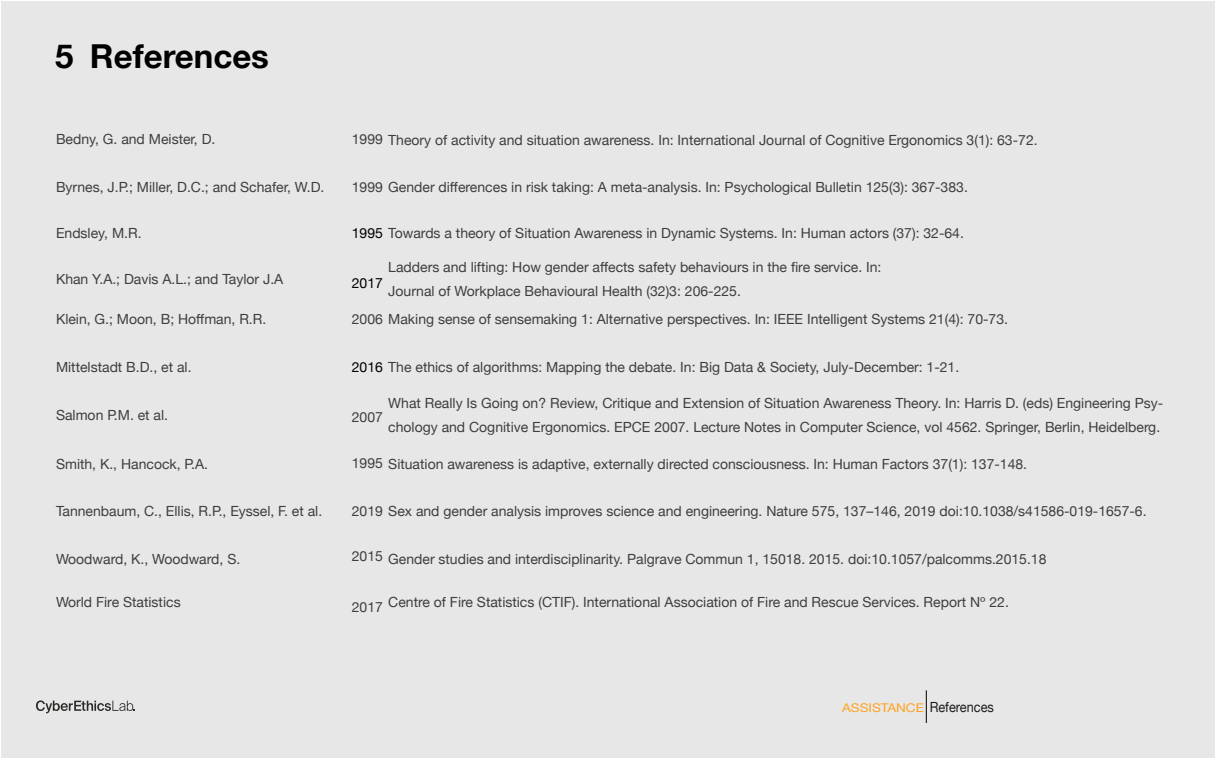
<style>
.page{position:relative;width:1216px;height:759px;background:#fff}
.page>*{position:absolute;margin:0;border:0;box-sizing:border-box;transform-origin:0 0}
.t1{font:700 33px "Helvetica Neue";color:#000}
.t2{font:14px/24px "Helvetica Neue";color:#3e3e3d}
.foot{font:14px "Helvetica Neue";color:#1d1d1d;scale:.91 1}
.t3{font:14px "Helvetica Neue";color:#000}
.t4{font:12px "Helvetica Neue";color:#ffa31d;scale:1.13 1}
.s1{color:#000}
</style>
<div class="page">
<div style="left:0;top:0;width:1216px;height:758px;background:#e7e7e8"></div>
<svg style="left:36px;top:700px;width:99px;height:13px"></svg>
<hr style="left:926px;top:690px;width:1px;height:33px;background:#000">
<p class="t1" style="left:55px;top:31px;width:215px">5 References</p>
<p class="t2" style="left:56px;top:128px;width:161px">Bedny, G. and Meister, D.</p>
<p class="t2" style="left:352px;top:129px;width:687px">1999 Theory of activity and situation awareness. In: International Journal of Cognitive Ergonomics 3(1): 63-72.</p>
<p class="t2" style="left:56px;top:176px;width:270px">Byrnes, J.P.; Miller, D.C.; and Schafer, W.D.</p>
<p class="t2" style="left:352px;top:176px;width:618px">1999 Gender differences in risk taking: A meta-analysis. In: Psychological Bulletin 125(3): 367-383.</p>
<p class="t2" style="left:56px;top:222px;width:87px">Endsley, M.R.</p>
<p class="t2" style="left:352px;top:222px;width:614px"><span class="s1">1995</span> Towards a theory of Situation Awareness in Dynamic Systems. In: Human actors (37): 32-64.</p>
<p class="t2" style="left:388px;top:256px;width:495px">Ladders and lifting: How gender affects safety behaviours in the fire service. In:</p>
<p class="t2" style="left:388px;top:280px;width:354px">Journal of Workplace Behavioural Health (32)3: 206-225.</p>
<p class="t2" style="left:56px;top:268px;width:229px">Khan Y.A.; Davis A.L.; and Taylor J.A</p>
<p class="t3" style="left:352px;top:273px;width:33px">2017</p>
<p class="t2" style="left:56px;top:308px;width:212px">Klein, G.; Moon, B; Hoffman, R.R.</p>
<p class="t2" style="left:352px;top:308px;width:658px">2006 Making sense of sensemaking 1: Alternative perspectives. In: IEEE Intelligent Systems 21(4): 70-73.</p>
<p class="t2" style="left:56px;top:356px;width:137px">Mittelstadt B.D., et al.</p>
<p class="t2" style="left:352px;top:356px;width:609px"><span class="s1">2016</span> The ethics of algorithms: Mapping the debate. In: Big Data &amp; Society, July-December: 1-21.</p>
<p class="t2" style="left:388px;top:392px;width:776px">What Really Is Going on? Review, Critique and Extension of Situation Awareness Theory. In: Harris D. (eds) Engineering Psy&shy;chology and Cognitive Ergonomics. EPCE 2007. Lecture Notes in Computer Science, vol 4562. Springer, Berlin, Heidelberg.</p>
<p class="t2" style="left:56px;top:404px;width:114px">Salmon P.M. et al.</p>
<p class="t2" style="left:352px;top:406px;width:33px">2007</p>
<p class="t2" style="left:56px;top:452px;width:154px">Smith, K., Hancock, P.A.</p>
<p class="t2" style="left:352px;top:452px;width:677px">1995 Situation awareness is adaptive, externally directed consciousness. In: Human Factors 37(1): 137-148.</p>
<p class="t2" style="left:56px;top:500px;width:268px">Tannenbaum, C., Ellis, R.P., Eyssel, F. et al.</p>
<p class="t2" style="left:352px;top:500px;width:796px">2019 Sex and gender analysis improves science and engineering. Nature 575, 137–146, 2019 doi:10.1038/s41586-019-1657-6.</p>
<p class="t2" style="left:56px;top:548px;width:186px">Woodward, K., Woodward, S.</p>
<p class="t2" style="left:352px;top:545px;width:33px">2015</p>
<p class="t2" style="left:388px;top:548px;width:660px">Gender studies and interdisciplinarity. Palgrave Commun 1, 15018. 2015. doi:10.1057/palcomms.2015.18</p>
<p class="t2" style="left:56px;top:591px;width:126px">World Fire Statistics</p>
<p class="t2" style="left:352px;top:596px;width:33px">2017</p>
<p class="t2" style="left:388px;top:591px;width:622px">Centre of Fire Statistics (CTIF). International Association of Fire and Rescue Services. Report Nº 22.</p>
<p class="t4" style="left:842px;top:699px;width:74px">ASSISTANCE</p>
<p class="foot" style="left:930px;top:697px;width:72px">References</p>
</div>
